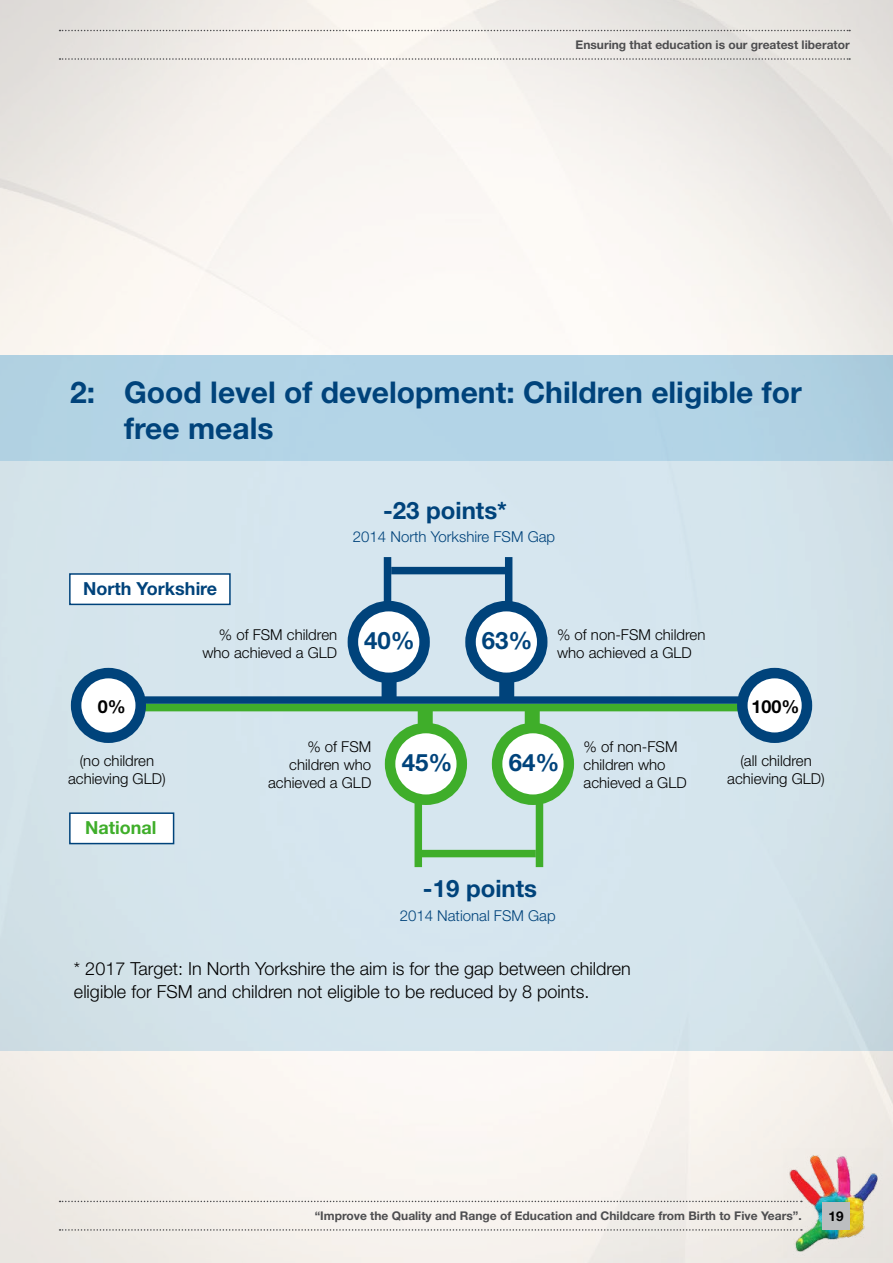
<style>
.page{position:relative;width:893px;height:1263px;background:#fff}
.page>*{position:absolute;margin:0;border:0;box-sizing:border-box;transform-origin:0 0}
.t1{font:700 30px/36px "Helvetica Neue LT Std";color:#00437b}
.t2{font:700 24px "Helvetica Neue LT Std";color:#00437b}
.t3{font:300 18px/22.5px "Helvetica Neue LT Std";color:#000}
.t4{font:700 18px "Helvetica Neue LT Std";color:#00437b}
.t5{font:700 18px "Helvetica Neue LT Std";color:#3fae2a}
.t6{font:700 18px "Helvetica Neue LT Std";color:#000}
.t7{font:300 15px/18px "Helvetica Neue LT Std";color:#000;text-align:right}
.t8{font:300 15px "Helvetica Neue LT Std";color:#00437b}
.t9{font:700 13.5px "Helvetica Neue LT Std";color:#000}
.t10{font:700 12px "Helvetica Neue LT Std";color:#4d4d4f}
</style>
<div class="page">
<img style="left:0;top:0;width:893px;height:1263px">
<img style="left:783px;top:1148px;width:99px;height:109px">
<svg style="left:60px;top:58px;width:790px;height:2px;background:#c2c0be"></svg>
<svg style="left:60px;top:30px;width:790px;height:1px"></svg>
<div style="left:822px;top:1202px;width:28px;height:27px;background:#bcbec0"></div>
<svg style="left:60px;top:1201px;width:742px;height:1px"></svg>
<svg style="left:60px;top:1229px;width:742px;height:2px"></svg>
<div style="left:0;top:355px;width:893px;height:695px;background:#d5e5ed"></div>
<div style="left:0;top:355px;width:893px;height:106px;background:#b3d4e6"></div>
<div style="left:499px;top:676px;width:15px;height:25px;background:#00437b"></div>
<div style="left:382px;top:676px;width:15px;height:24px;background:#00437b"></div>
<div style="left:525px;top:706px;width:15px;height:23px;background:#3fae2a"></div>
<div style="left:418px;top:706px;width:15px;height:23px;background:#3fae2a"></div>
<div style="left:391px;top:567px;width:118px;height:7px;background:#00437b"></div>
<div style="left:384px;top:557px;width:7px;height:47px;background:#00437b"></div>
<div style="left:505px;top:557px;width:7px;height:47px;background:#00437b"></div>
<div style="left:418px;top:850px;width:118px;height:7px;background:#3fae2a"></div>
<div style="left:536px;top:799px;width:7px;height:68px;background:#3fae2a"></div>
<div style="left:415px;top:799px;width:7px;height:68px;background:#3fae2a"></div>
<svg style="left:497px;top:728px;width:72px;height:72px;background:#e2f2df"></svg>
<div style="left:492px;top:723px;width:82px;height:82px;border:10px solid #3fae2a;border-radius:50%"></div>
<svg style="left:390px;top:728px;width:72px;height:72px;background:#e2f2df"></svg>
<div style="left:385px;top:723px;width:82px;height:82px;border:10px solid #3fae2a;border-radius:50%"></div>
<svg style="left:470px;top:606px;width:72px;height:72px;background:#d9e3eb"></svg>
<div style="left:465px;top:601px;width:82px;height:82px;border:10px solid #00437b;border-radius:50%"></div>
<svg style="left:353px;top:606px;width:72px;height:72px;background:#d9e3eb"></svg>
<div style="left:348px;top:601px;width:82px;height:82px;border:10px solid #00437b;border-radius:50%"></div>
<div style="left:69px;top:573px;width:162px;height:32px;background:#fff;border:2px solid #00437b"></div>
<div style="left:69px;top:812px;width:105px;height:32px;background:#fff;border:2px solid #00437b"></div>
<div style="left:117px;top:696px;width:658px;height:8px;background:#00437b"></div>
<div style="left:116px;top:704px;width:658px;height:7px;background:#3fae2a"></div>
<svg style="left:742px;top:673px;width:65px;height:65px;background:#d7e1ea"></svg>
<div style="left:737px;top:668px;width:75px;height:75px;border:10px solid #00437b;border-radius:50%"></div>
<svg style="left:76px;top:673px;width:65px;height:65px;background:#d7e1ea"></svg>
<div style="left:71px;top:668px;width:75px;height:75px;border:10px solid #00437b;border-radius:50%"></div>
<p class="t10" style="left:576px;top:37px;width:276px">Ensuring that education is our greatest liberator</p>
<h1 class="t1" style="left:124px;top:374px;width:679px;text-indent:-54px">2: Good level of development: Children eligible for free meals</h1>
<h2 class="t2" style="left:383px;top:496px;width:125px">-23 points*</h2>
<p class="t4" style="left:83px;top:578px;width:136px">North Yorkshire</p>
<p class="t7" style="left:202px;top:626px;width:136px">% of FSM children who achieved a GLD</p>
<p class="t8" style="left:353px;top:528px;width:204px">2014 North Yorkshire FSM Gap</p>
<h2 class="t2" style="left:364px;top:626px;width:52px">40%</h2>
<h2 class="t2" style="left:482px;top:626px;width:52px">63%</h2>
<p class="t7" style="left:557px;top:626px;width:150px;text-align:left">% of non-FSM children who achieved a GLD</p>
<p class="t6" style="left:98px;top:696px;width:30px">0%</p>
<p class="t6" style="left:751px;top:696px;width:50px">100%</p>
<p class="t7" style="left:268px;top:737px;width:105px">% of FSM children who achieved a GLD</p>
<p class="t7" style="left:68px;top:751px;width:99px;text-align:center">(no children achieving GLD)</p>
<h2 class="t2" style="left:402px;top:748px;width:52px">45%</h2>
<h2 class="t2" style="left:509px;top:748px;width:52px">64%</h2>
<p class="t5" style="left:85px;top:816px;width:73px">National</p>
<h2 class="t2" style="left:423px;top:874px;width:116px">-19 points</h2>
<p class="t8" style="left:400px;top:906px;width:157px">2014 National FSM Gap</p>
<p class="t7" style="left:584px;top:737px;width:105px;text-align:left">% of non-FSM children who achieved a GLD</p>
<p class="t3" style="left:74px;top:957px;width:558px">* 2017 Target: In North Yorkshire the aim is for the gap between children eligible for FSM and children not eligible to be reduced by 8 points.</p>
<p class="t7" style="left:727px;top:751px;width:99px;text-align:center">(all children achieving GLD)</p>
<p class="t10" style="left:315px;top:1208px;width:488px">“Improve the Quality and Range of Education and Childcare from Birth to Five Years”.</p>
<p class="t9" style="left:828px;top:1207px;width:17px">19</p>
</div>
